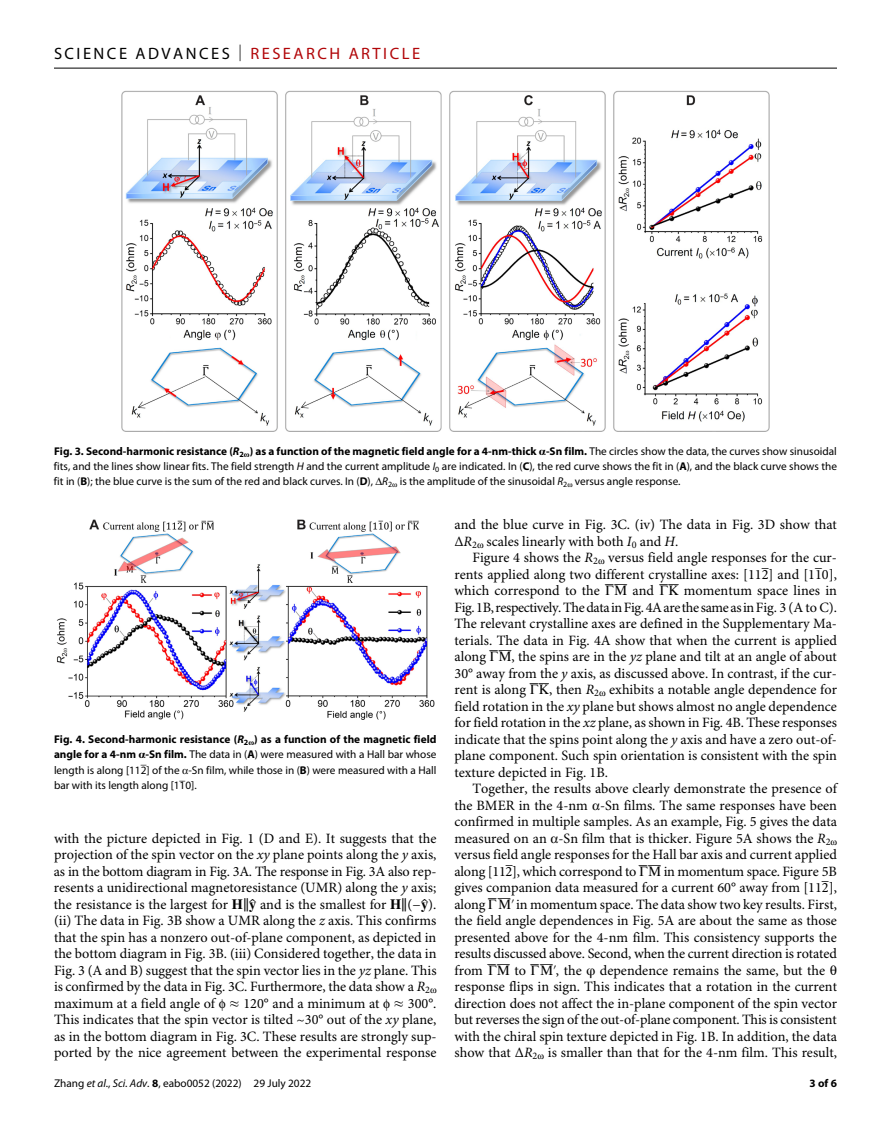
<style>
.page{position:relative;width:891px;height:1134px;background:#fff}
.page>*{position:absolute;margin:0;border:0;box-sizing:border-box;transform-origin:0 0}
.t1{font:16.5px "Myriad Pro";letter-spacing:.15em;color:#000}
.t2{font:14.25px/16.5px "Minion Pro";color:#000}
.t3{font:14.25px/11.9px "Minion Pro";color:#000;scale:1.18 1}
.t4{font:14.25px "Minion Pro";color:#000;scale:.96 1}
.t5{font:11.25px/15px "Myriad Pro";color:#000;text-align:justify}
.t6{font:700 11.25px "Myriad Pro";color:#000}
.s1{font-weight:300}
.s2{color:#b10508}
.s3{font-weight:700}
.s4{font-weight:700;font-style:italic}
.s5{font-style:italic}
.s6{font-family:"STIX General";font-weight:700}
.s7{font-size:16.5px}
.s8{font-family:"STIX Size One Sym"}
.s9{font-family:"STIX General"}
</style>
<div class="page">
<hr style="left:54px;top:68px;width:783px;height:1px;background:#000">
<img style="left:122px;top:90px;width:648px;height:342px">
<img style="left:56px;top:519px;width:378px;height:200px">
<p class="t1" style="left:54px;top:40px;width:368px">SCIENCE ADVANCES <span class="s1">|</span> <span class="s2">RESEARCH ARTICLE</span></p>
<p class="t5" style="left:54px;top:444px;width:785px"><span class="s3">Fig. 3. Second-harmonic resistance (</span><span class="s4">R</span><sub>2</sub> <span class="s3">) as a function of the magnetic field angle for a 4-nm-thick -Sn film.</span> The circles show the data, the curves show sinusoidal fits, and the lines show linear fits. The field strength <span class="s5">H</span> and the current amplitude <span class="s5">I</span><sub>0</sub> are indicated. In (<span class="s3">C</span>), the red curve shows the fit in (<span class="s3">A</span>), and the black curve shows the fit in (<span class="s3">B</span>); the blue curve is the sum of the red and black curves. In (<span class="s3">D</span>), <span class="s5">R</span><sub>2</sub> is the amplitude of the sinusoidal <span class="s5">R</span><sub>2</sub> versus angle response.</p>
<p class="t5" style="left:54px;top:732px;width:384px"><span class="s3">Fig. 4. Second-harmonic resistance (</span><span class="s4">R</span><sub>2</sub> <span class="s3">) as a function of the magnetic field angle for a 4-nm -Sn film.</span> The data in (<span class="s3">A</span>) were measured with a Hall bar whose length is along [112] of the -Sn film, while those in (<span class="s3">B</span>) were measured with a Hall</p>
<p class="t5" style="left:141px;top:753px;width:7px">_</p>
<p class="t5" style="left:54px;top:778px;width:144px">bar with its length along [110].</p>
<p class="t5" style="left:180px;top:769px;width:7px">_</p>
<p class="t2" style="left:54px;top:831px;width:384px">with the picture depicted in Fig. 1 (D and E). It suggests that the projection of the spin vector on the <span class="s5">xy</span> plane points along the <span class="s5">y</span> axis, as in the bottom diagram in Fig. 3A. The response in Fig. 3A also rep&shy;resents a unidirectional magnetoresistance (UMR) along the <span class="s5">y</span> axis; the resistance is the largest for <span class="s6">H</span><span class="s7">‖</span><span class="s8">ˆ</span><span class="s6">y</span> and is the smallest for <span class="s6">H</span><span class="s7">‖</span>(− <span class="s8">ˆ</span><span class="s6">y</span>). (ii) The data in Fig. 3B show a UMR along the <span class="s5">z</span> axis. This confirms that the spin has a nonzero out-of-plane component, as depicted in the bottom diagram in Fig. 3B. (iii) Considered together, the data in Fig. 3 (A and B) suggest that the spin vector lies in the <span class="s5">yz</span> plane. This is confirmed by the data in Fig. 3C. Furthermore, the data show a <span class="s5">R</span><sub>2 </sub>maximum at a field angle of ≈ 120° and a minimum at ≈ 300°.<br>This indicates that the spin vector is tilted ~30° out of the <span class="s5">xy</span> plane, as in the bottom diagram in Fig. 3C. These results are strongly sup&shy;ported by the nice agreement between the experimental response</p>
<p class="t5" style="left:54px;top:1076px;width:259px">Zhang <span class="s5">et al</span>., <span class="s5">Sci. Adv.</span> <span class="s3">8</span>, eabo0052 (2022) 29 July 2022</p>
<p class="t2" style="left:454px;top:518px;width:384px">and the blue curve in Fig. 3C. (iv) The data in Fig. 3D show that ∆<span class="s5">R</span><sub>2</sub> scales linearly with both <span class="s5">I</span><sub>0</sub> and <span class="s5">H</span>.</p>
<p class="t2" style="left:455px;top:551px;width:384px;text-align:right">Figure 4 shows the <span class="s5">R</span><sub>2</sub> versus field angle responses for the cur&shy;rents applied along two different crystalline axes: [112] and [110],</p>
<p class="t4" style="left:762px;top:553px;width:9px">_</p>
<p class="t4" style="left:815px;top:553px;width:9px">_</p>
<p class="t2" style="left:455px;top:584px;width:147px">which correspond to the</p>
<p class="t3" style="left:615px;top:574px;width:35px;text-indent:-9px">__<br><span class="s9">M</span> and</p>
<p class="t3" style="left:668px;top:574px;width:144px;text-indent:-9px">__<br><span class="s9">K</span> momentum space lines in</p>
<p class="t2" style="left:454px;top:600px;width:384px;text-align:justify">Fig. 1B, respectively. The data in Fig. 4A are the same as in Fig. 3 (A to C).<br>The relevant crystalline axes are defined in the Supplementary Ma&shy;terials. The data in Fig. 4A show that when the current is applied along</p>
<p class="t3" style="left:499px;top:640px;width:288px;text-indent:-9px">__<br><span class="s9">M</span>, the spins are in the <span class="s5">yz</span> plane and tilt at an angle of about</p>
<p class="t2" style="left:454px;top:666px;width:384px">30° away from the <span class="s5">y</span> axis, as discussed above. In contrast, if the cur&shy;rent is along</p>
<p class="t3" style="left:539px;top:673px;width:254px;text-indent:-9px">__<br><span class="s9">K</span>, then <span class="s5">R</span><sub>2</sub> exhibits a notable angle dependence for</p>
<p class="t2" style="left:454px;top:699px;width:384px;text-align:justify">field rotation in the <span class="s5">xy</span> plane but shows almost no angle dependence for field rotation in the <span class="s5">xz</span> plane, as shown in Fig. 4B. These responses indicate that the spins point along the <span class="s5">y</span> axis and have a zero out-of&shy;plane component. Such spin orientation is consistent with the spin texture depicted in Fig. 1B.</p>
<p class="t2" style="left:454px;top:782px;width:384px;text-indent:18px">Together, the results above clearly demonstrate the presence of the BMER in the 4-nm -Sn films. The same responses have been confirmed in multiple samples. As an example, Fig. 5 gives the data measured on an -Sn film that is thicker. Figure 5A shows the <span class="s5">R</span><sub>2 </sub>versus field angle responses for the Hall bar axis and current applied along [112], which correspond to</p>
<p class="t4" style="left:506px;top:850px;width:9px">_</p>
<p class="t3" style="left:649px;top:854px;width:161px;text-indent:-10px">__<br><span class="s9">M</span> in momentum space. Figure 5B</p>
<p class="t2" style="left:455px;top:881px;width:384px">gives companion data measured for a current 60° away from [112],</p>
<p class="t4" style="left:822px;top:867px;width:9px">_</p>
<p class="t2" style="left:455px;top:897px;width:33px">along</p>
<p class="t3" style="left:499px;top:887px;width:288px;text-indent:-10px">__<br><span class="s9">M′</span> in momentum space. The data show two key results. First,</p>
<p class="t2" style="left:454px;top:914px;width:384px;text-align:justify">the field angle dependences in Fig. 5A are about the same as those presented above for the 4-nm film. This consistency supports the results discussed above. Second, when the current direction is rotated from</p>
<p class="t3" style="left:497px;top:953px;width:26px;text-indent:-9px">__<br><span class="s9">M</span> to</p>
<p class="t3" style="left:540px;top:953px;width:253px;text-indent:-10px">__<br><span class="s9">M′</span>, the <span class="s9">φ</span> dependence remains the same, but the ❑</p>
<p class="t2" style="left:455px;top:980px;width:384px;text-align:justify">response flips in sign. This indicates that a rotation in the current direction does not affect the in-plane component of the spin vector but reverses the sign of the out-of-plane component. This is consistent with the chiral spin texture depicted in Fig. 1B. In addition, the data show that ∆<span class="s5">R</span><sub>2</sub> is smaller than that for the 4-nm film. This result,</p>
<p class="t6" style="left:810px;top:1074px;width:29px">3 of 6</p>
</div>
